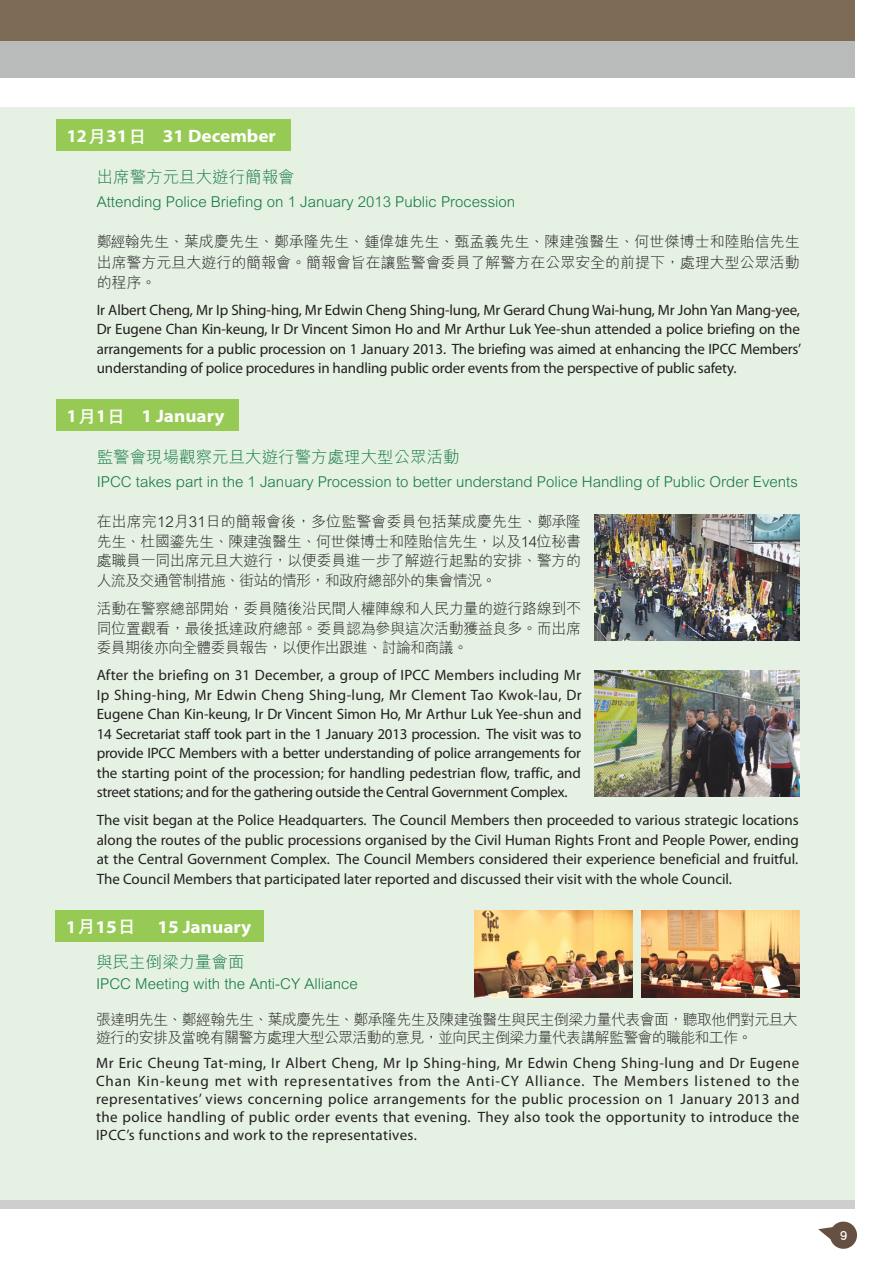
<style>
.page{position:relative;width:893px;height:1263px;background:#fff}
.page>*{position:absolute;margin:0;border:0;box-sizing:border-box;transform-origin:0 0}
.t1{font:700 18px "Myriad Pro";color:#fff}
.t2{font:300 16.5px "M Hei";color:#157843}
.t3{font:15px/19.5px "Myriad Pro";letter-spacing:-.01em;color:#231f20;text-align:justify}
.t4{font:300 15px/19.5px "M Hei";letter-spacing:-.045em;color:#231f20;text-align:justify}
.t5{font:300 15px "M Hei";color:#157843}
.t6{font:300 15px/21px "M Hei";letter-spacing:-.005em;color:#231f20}
.t7{font:12px "Li Hei Pro";color:#fff}
.s1{font-family:"C Hei 2"}
</style>
<div class="page">
<svg style="left:818px;top:1221px;width:39px;height:28px"></svg>
<div style="left:0;top:0;width:855px;height:41px;background:#7e6b56"></div>
<div style="left:0;top:41px;width:855px;height:37px;background:#b9baba"></div>
<div style="left:0;top:107px;width:855px;height:1097px;background:#e4f1e3"></div>
<div style="left:0;top:1200px;width:855px;height:8px;background:#cecece"></div>
<div style="left:56px;top:120px;width:235px;height:31px;background:#97ca55"></div>
<div style="left:56px;top:400px;width:183px;height:31px;background:#97ca55"></div>
<div style="left:55px;top:910px;width:208px;height:31px;background:#97ca55"></div>
<img style="left:594px;top:515px;width:206px;height:125px">
<img style="left:594px;top:671px;width:206px;height:126px">
<img style="left:475px;top:910px;width:157px;height:87px">
<img style="left:642px;top:910px;width:157px;height:87px">
<p class="t1" style="left:67px;top:126px;width:210px">12<span class="s1">月</span>31<span class="s1">日</span> 31 December</p>
<p class="t2" style="left:97px;top:168px;width:199px">出席警方元旦大遊行簡報會</p>
<p class="t5" style="left:97px;top:194px;width:420px">Attending Police Briefing on 1 January 2013 Public Procession</p>
<p class="t6" style="left:97px;top:232px;width:704px">鄭經翰先生、葉成慶先生、鄭承隆先生、鍾偉雄先生、甄孟義先生、陳建強醫生、何世傑博士和陸貽信先生出席警方元旦大遊行的簡報會。簡報會旨在讓監警會委員了解警方在公眾安全的前提下，處理大型公眾活動</p>
<p class="t4" style="left:97px;top:273px;width:61px">的程序。</p>
<p class="t3" style="left:97px;top:300px;width:706px">Ir Albert Cheng, Mr Ip Shing-hing, Mr Edwin Cheng Shing-lung, Mr Gerard Chung Wai-hung, Mr John Yan Mang-yee, Dr Eugene Chan Kin-keung, Ir Dr Vincent Simon Ho and Mr Arthur Luk Yee-shun attended a police briefing on the arrangements for a public procession on 1 January 2013. The briefing was aimed at enhancing the IPCC Members’ understanding of police procedures in handling public order events from the perspective of public safety.</p>
<p class="t1" style="left:67px;top:406px;width:159px">1<span class="s1">月</span>1<span class="s1">日</span> 1 January</p>
<p class="t2" style="left:97px;top:448px;width:364px">監警會現場觀察元旦大遊行警方處理大型公眾活動</p>
<p class="t5" style="left:97px;top:474px;width:703px">IPCC takes part in the 1 January Procession to better understand Police Handling of Public Order Events</p>
<p class="t4" style="left:97px;top:512px;width:486px">在出席完12月31日的簡報會後，多位監警會委員包括葉成慶先生、鄭承隆先生、杜國鎏先生、陳建強醫生、何世傑博士和陸貽信先生，以及14位秘書處職員一同出席元旦大遊行，以便委員進一步了解遊行起點的安排、警方的人流及交通管制措施、街站的情形，和政府總部外的集會情況。</p>
<p class="t4" style="left:97px;top:599px;width:486px">活動在警察總部開始，委員隨後沿民間人權陣線和人民力量的遊行路線到不同位置觀看，最後抵達政府總部。委員認為參與這次活動獲益良多。而出席委員期後亦向全體委員報告，以便作出跟進、討論和商議。</p>
<p class="t3" style="left:97px;top:666px;width:486px">After the briefing on 31 December, a group of IPCC Members including Mr Ip Shing-hing, Mr Edwin Cheng Shing-lung, Mr Clement Tao Kwok-lau, Dr Eugene Chan Kin-keung, Ir Dr Vincent Simon Ho, Mr Arthur Luk Yee-shun and 14 Secretariat staff took part in the 1 January 2013 procession. The visit was to provide IPCC Members with a better understanding of police arrangements for the starting point of the procession; for handling pedestrian flow, traffic, and street stations; and for the gathering outside the Central Government Complex.</p>
<p class="t3" style="left:97px;top:811px;width:703px">The visit began at the Police Headquarters. The Council Members then proceeded to various strategic locations along the routes of the public processions organised by the Civil Human Rights Front and People Power, ending at the Central Government Complex. The Council Members considered their experience beneficial and fruitful.<br>The Council Members that participated later reported and discussed their visit with the whole Council.</p>
<p class="t1" style="left:66px;top:916px;width:186px">1<span class="s1">月</span>15<span class="s1">日</span> 15 January</p>
<p class="t2" style="left:96px;top:953px;width:150px">與民主倒梁力量會面</p>
<p class="t5" style="left:96px;top:976px;width:263px">IPCC Meeting with the Anti-CY Alliance</p>
<p class="t4" style="left:96px;top:1011px;width:703px;line-height:18px">張達明先生、鄭經翰先生、葉成慶先生、鄭承隆先生及陳建強醫生與民主倒梁力量代表會面，聽取他們對元旦大遊行的安排及當晚有關警方處理大型公眾活動的意見，並向民主倒梁力量代表講解監警會的職能和工作。</p>
<p class="t3" style="left:96px;top:1054px;width:705px;line-height:18px">Mr Eric Cheung Tat-ming, Ir Albert Cheng, Mr Ip Shing-hing, Mr Edwin Cheng Shing-lung and Dr Eugene Chan Kin-keung met with representatives from the Anti-CY Alliance. The Members listened to the representatives’ views concerning police arrangements for the public procession on 1 January 2013 and the police handling of public order events that evening. They also took the opportunity to introduce the IPCC’s functions and work to the representatives.</p>
<p class="t7" style="left:840px;top:1229px;width:9px">9</p>
</div>
